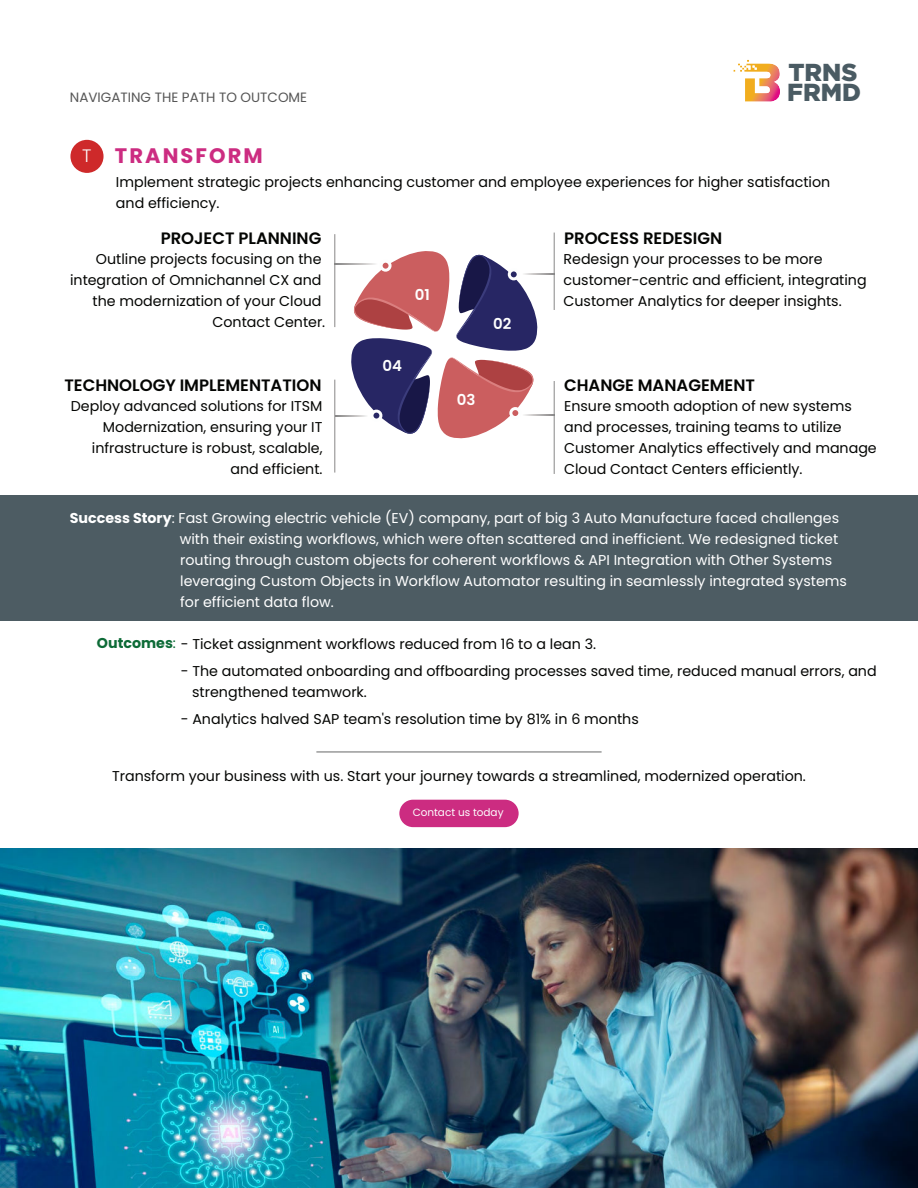
<style>
.page{position:relative;width:918px;height:1188px;background:#fff}
.page>*{position:absolute;margin:0;border:0;box-sizing:border-box;transform-origin:0 0}
.t1{font:900 24.6px "Gotham";color:#4a5b63}
.t2{font:700 21px "Poppins";letter-spacing:.1em;color:#cc2c81}
.t3{font:300 18px "Poppins";color:#fbfcfd}
.t4{font:600 16.5px "Poppins";color:#040503}
.t5{font:600 15px "Poppins";color:#fff}
.t6{font:14.25px/21px "Poppins";color:#040503}
.t7{font:14.25px/21px "Poppins";color:#fff}
.t8{font:13.5px "Poppins";color:#565656}
.t9{font:10.5px "Poppins";color:#fdfefe}
.s1{font-weight:700}
.s2{font-weight:700;color:#0d6b37}
.s3{color:#0d6b37}
</style>
<div class="page">
<div style="left:0;top:495px;width:918px;height:126px;background:#4d5c63"></div>
<svg style="left:733px;top:60px;width:47px;height:42px"></svg>
<div style="left:70px;top:140px;width:34px;height:33px;background:#ce292a;border-radius:50%"></div>
<hr style="left:334px;top:234px;width:1px;height:93px;background:#888787">
<hr style="left:334px;top:380px;width:1px;height:93px;background:#888787">
<hr style="left:554px;top:233px;width:1px;height:77px;background:#888787">
<hr style="left:554px;top:381px;width:1px;height:93px;background:#888787">
<svg style="left:354px;top:251px;width:95px;height:81px"></svg>
<svg style="left:351px;top:338px;width:81px;height:96px"></svg>
<svg style="left:438px;top:357px;width:96px;height:82px"></svg>
<svg style="left:456px;top:254px;width:82px;height:97px"></svg>
<div style="left:381px;top:261px;width:9px;height:9px;background:#cb5e5f;border-radius:50%"></div>
<div style="left:380px;top:260px;width:12px;height:12px;border:3px solid #fdfefe;border-radius:50%"></div>
<div style="left:509px;top:270px;width:9px;height:9px;background:#272764;border-radius:50%"></div>
<div style="left:508px;top:268px;width:12px;height:12px;border:3px solid #fdfefe;border-radius:50%"></div>
<div style="left:372px;top:411px;width:9px;height:9px;background:#272764;border-radius:50%"></div>
<div style="left:370px;top:410px;width:12px;height:12px;border:3px solid #fdfefe;border-radius:50%"></div>
<div style="left:511px;top:409px;width:9px;height:9px;background:#cb5e5f;border-radius:50%"></div>
<div style="left:509px;top:407px;width:12px;height:12px;border:3px solid #fdfefe;border-radius:50%"></div>
<div style="left:399px;top:800px;width:120px;height:27px;background:#cc2c81;border-radius:14px"></div>
<hr style="left:316px;top:752px;width:286px;height:1px;background:#676868">
<img style="left:0;top:849px;width:918px;height:339px">
<h1 class="t1" style="left:788px;top:61px;width:71px">TRNS</h1>
<p class="t8" style="left:70px;top:89px;width:239px">NAVIGATING THE PATH TO OUTCOME</p>
<h1 class="t1" style="left:787px;top:82px;width:75px">FRMD</h1>
<p class="t3" style="left:82px;top:145px;width:11px">T</p>
<h2 class="t2" style="left:115px;top:147px;width:150px">TRANSFORM</h2>
<p class="t6" style="left:116px;top:172px;width:716px">Implement strategic projects enhancing customer and employee experiences for higher satisfaction and efficiency.</p>
<p class="t4" style="left:161px;top:229px;width:162px">PROJECT PLANNING</p>
<p class="t6" style="left:70px;top:249px;width:257px;text-align:right">Outline projects focusing on the integration of Omnichannel CX and the modernization of your Cloud<br>Contact Center.</p>
<p class="t4" style="left:64px;top:376px;width:259px">TECHNOLOGY IMPLEMENTATION</p>
<p class="t6" style="left:71px;top:396px;width:253px;text-align:right">Deploy advanced solutions for ITSM<br>Modernization, ensuring your IT infrastructure is robust, scalable, and efficient.</p>
<p class="t5" style="left:415px;top:286px;width:17px">01</p>
<p class="t5" style="left:383px;top:357px;width:21px">04</p>
<p class="t5" style="left:493px;top:315px;width:20px">02</p>
<p class="t5" style="left:457px;top:391px;width:20px">03</p>
<p class="t4" style="left:564px;top:229px;width:160px">PROCESS REDESIGN</p>
<p class="t6" style="left:564px;top:249px;width:305px">Redesign your processes to be more customer-centric and efficient, integrating<br>Customer Analytics for deeper insights.</p>
<p class="t4" style="left:564px;top:376px;width:192px">CHANGE MANAGEMENT</p>
<p class="t6" style="left:564px;top:396px;width:314px">Ensure smooth adoption of new systems and processes, training teams to utilize Customer Analytics effectively and manage Cloud Contact Centers efficiently.</p>
<p class="t7" style="left:180px;top:507px;width:669px;text-indent:-110px"><span class="s1">Success Story</span>: Fast Growing electric vehicle (EV) company, part of big 3 Auto Manufacture faced challenges with their existing workflows, which were often scattered and inefficient. We redesigned ticket routing through custom objects for coherent workflows &amp; API Integration with Other Systems leveraging Custom Objects in Workflow Automator resulting in seamlessly integrated systems for efficient data flow.</p>
<p class="t6" style="left:97px;top:634px;width:501px"><span class="s2">Outcomes</span><span class="s3">:</span> - Ticket assignment workflows reduced from 16 to a lean 3.</p>
<p class="t6" style="left:192px;top:661px;width:686px;text-indent:-11px">- The automated onboarding and offboarding processes saved time, reduced manual errors, and strengthened teamwork.</p>
<p class="t6" style="left:181px;top:709px;width:460px">- Analytics halved SAP team's resolution time by 81% in 6 months</p>
<p class="t6" style="left:112px;top:765px;width:695px">Transform your business with us. Start your journey towards a streamlined, modernized operation.</p>
<p class="t9" style="left:413px;top:806px;width:92px">Contact us today</p>
</div>
